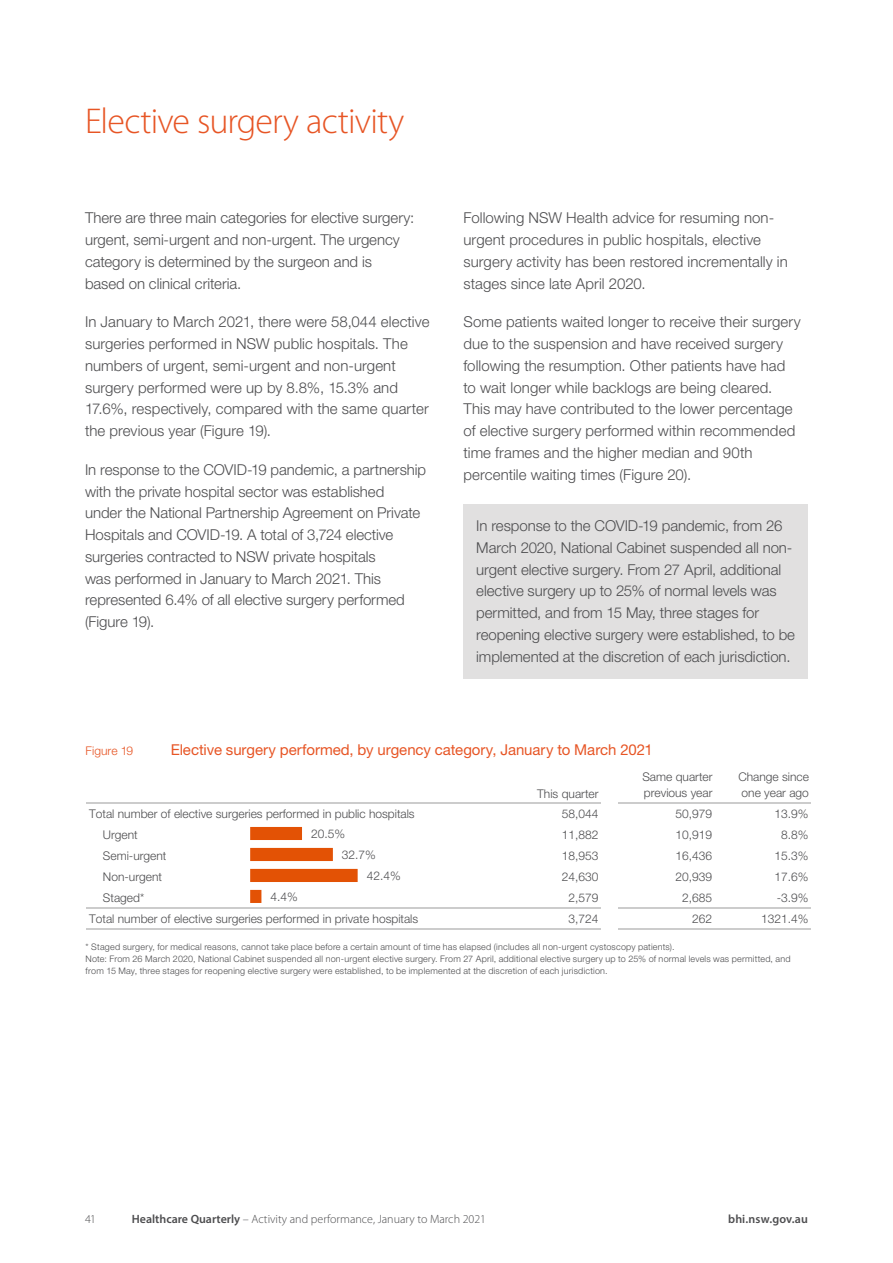
<style>
.page{position:relative;width:893px;height:1263px;background:#fff}
.page>*{position:absolute;margin:0;border:0;box-sizing:border-box;transform-origin:0 0}
.t1{font:300 36px "Myriad Pro";letter-spacing:-.02em;color:#e75525}
.t2{font:300 15px/21.8px "Helvetica Neue LT Std";color:#4d4d4f}
.t3{font:15px "Helvetica Neue LT Std";letter-spacing:-.005em;color:#e75525}
.t4{font:300 12px/15.6px "Helvetica Neue LT Std";color:#4d4d4f}
.t5{font:300 12px "Myriad Pro";color:#4d4d4f}
.t6{font:600 12px "Myriad Pro";letter-spacing:.005em;color:#4d4d4f}
.t7{font:300 12px "Helvetica Neue LT Std";letter-spacing:.005em;color:#e75525}
.t8{font:300 9px/12px "Helvetica Neue LT Std";letter-spacing:.025em;color:#4d4d4f}
.s1{font-weight:600}
</style>
<div class="page">
<div style="left:463px;top:504px;width:345px;height:175px;background:#e1e0e0"></div>
<hr style="left:87px;top:802px;width:514px;height:1px;background:#ccc">
<hr style="left:87px;top:907px;width:514px;height:1px;background:#ccc">
<hr style="left:87px;top:928px;width:514px;height:1px;background:#ccc">
<hr style="left:618px;top:802px;width:193px;height:1px;background:#ccc">
<hr style="left:618px;top:907px;width:193px;height:1px;background:#ccc">
<hr style="left:618px;top:928px;width:193px;height:1px;background:#ccc">
<svg style="left:250px;top:827px;width:108px;height:76px"></svg>
<h1 class="t1" style="left:85px;top:102px;width:321px">Elective surgery activity</h1>
<p class="t2" style="left:85px;top:207px;width:331px">There are three main categories for elective surgery: urgent, semi-urgent and non-urgent. The urgency category is determined by the surgeon and is based on clinical criteria.</p>
<p class="t2" style="left:85px;top:311px;width:346px">In January to March 2021, there were 58,044 elective surgeries performed in NSW public hospitals. The numbers of urgent, semi-urgent and non-urgent surgery performed were up by 8.8%, 15.3% and 17.6%, respectively, compared with the same quarter the previous year (Figure 19).</p>
<p class="t2" style="left:85px;top:458px;width:343px">In response to the COVID-19 pandemic, a partnership with the private hospital sector was established<br>under the National Partnership Agreement on Private Hospitals and COVID-19. A total of 3,724 elective surgeries contracted to NSW private hospitals<br>was performed in January to March 2021. This represented 6.4% of all elective surgery performed (Figure 19).</p>
<p class="t2" style="left:463px;top:207px;width:326px">Following NSW Health advice for resuming non&shy;urgent procedures in public hospitals, elective surgery activity has been restored incrementally in stages since late April 2020.</p>
<p class="t2" style="left:463px;top:311px;width:339px">Some patients waited longer to receive their surgery due to the suspension and have received surgery following the resumption. Other patients have had to wait longer while backlogs are being cleared.<br>This may have contributed to the lower percentage of elective surgery performed within recommended time frames and the higher median and 90th percentile waiting times (Figure 20).</p>
<p class="t2" style="left:476px;top:515px;width:320px">In response to the COVID-19 pandemic, from 26<br>March 2020, National Cabinet suspended all non&shy;urgent elective surgery. From 27 April, additional elective surgery up to 25% of normal levels was permitted, and from 15 May, three stages for reopening elective surgery were established, to be implemented at the discretion of each jurisdiction.</p>
<p class="t7" style="left:86px;top:743px;width:49px">Figure 19</p>
<p class="t3" style="left:171px;top:741px;width:484px">Elective surgery performed, by urgency category, January to March 2021</p>
<p class="t4" style="left:537px;top:786px;width:63px">This quarter</p>
<p class="t4" style="left:642px;top:769px;width:72px">Same quarter previous year</p>
<p class="t4" style="left:738px;top:769px;width:72px">Change since one year ago</p>
<p class="t4" style="left:89px;top:805px;width:327px">Total number of elective surgeries performed in public hospitals</p>
<p class="t4" style="left:562px;top:805px;width:38px">58,044</p>
<p class="t4" style="left:675px;top:805px;width:38px">50,979</p>
<p class="t4" style="left:774px;top:805px;width:35px">13.9%</p>
<p class="t4" style="left:103px;top:826px;width:36px">Urgent</p>
<p class="t4" style="left:562px;top:826px;width:38px">11,882</p>
<p class="t4" style="left:675px;top:826px;width:38px">10,919</p>
<p class="t4" style="left:781px;top:826px;width:29px">8.8%</p>
<p class="t4" style="left:103px;top:847px;width:65px">Semi-urgent</p>
<p class="t4" style="left:562px;top:847px;width:38px">18,953</p>
<p class="t4" style="left:675px;top:847px;width:38px">16,436</p>
<p class="t4" style="left:774px;top:847px;width:35px">15.3%</p>
<p class="t4" style="left:103px;top:868px;width:61px">Non-urgent</p>
<p class="t4" style="left:562px;top:868px;width:38px">24,630</p>
<p class="t4" style="left:675px;top:868px;width:38px">20,939</p>
<p class="t4" style="left:774px;top:868px;width:35px">17.6%</p>
<p class="t4" style="left:103px;top:889px;width:43px">Staged*</p>
<p class="t4" style="left:568px;top:889px;width:31px">2,579</p>
<p class="t4" style="left:682px;top:889px;width:31px">2,685</p>
<p class="t4" style="left:777px;top:889px;width:33px">-3.9%</p>
<p class="t4" style="left:89px;top:910px;width:331px">Total number of elective surgeries performed in private hospitals</p>
<p class="t4" style="left:568px;top:910px;width:31px">3,724</p>
<p class="t4" style="left:692px;top:910px;width:21px">262</p>
<p class="t4" style="left:761px;top:910px;width:49px">1321.4%</p>
<p class="t4" style="left:311px;top:826px;width:35px">20.5%</p>
<p class="t4" style="left:342px;top:847px;width:35px">32.7%</p>
<p class="t4" style="left:367px;top:868px;width:35px">42.4%</p>
<p class="t4" style="left:270px;top:889px;width:29px">4.4%</p>
<p class="t8" style="left:86px;top:940px;width:707px">* Staged surgery, for medical reasons, cannot take place before a certain amount of time has elapsed (includes all non-urgent cystoscopy patients).<br>Note: From 26 March 2020, National Cabinet suspended all non-urgent elective surgery. From 27 April, additional elective surgery up to 25% of normal levels was permitted, and from 15 May, three stages for reopening elective surgery were established, to be implemented at the discretion of each jurisdiction.</p>
<p class="t5" style="left:85px;top:1212px;width:12px">41</p>
<p class="t5" style="left:132px;top:1212px;width:356px"><span class="s1">Healthcare Quarterly</span> – Activity and performance, January to March 2021</p>
<p class="t6" style="left:728px;top:1211px;width:81px">bhi.nsw.gov.au</p>
</div>
